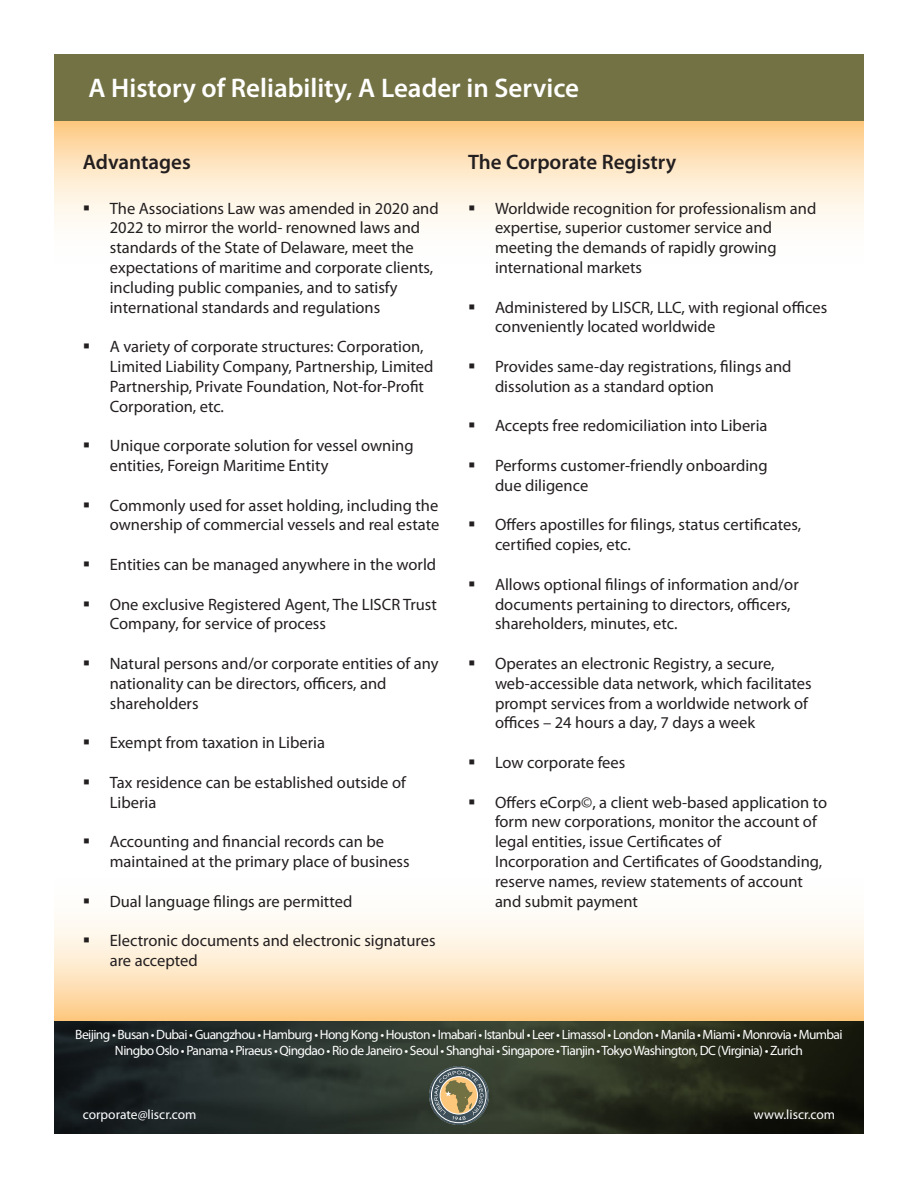
<style>
.page{position:relative;width:918px;height:1188px;background:#fff}
.page>*{position:absolute;margin:0;border:0;box-sizing:border-box;transform-origin:0 0}
.t1{font:600 27px "Myriad Pro";color:#fff}
.t2{font:600 21px "Myriad Pro";color:#231f20}
.t3{font:16.5px/19.8px "Myriad Pro";color:#231f20}
.Paragraph_Style_1{font:13.5px/16.2px "Myriad Pro";letter-spacing:-.045em;color:#fff;text-align:center}
.Paragraph_Style_1-2{font:13.5px "Myriad Pro";color:#fff}
</style>
<div class="page">
<img style="left:55px;top:1020px;width:809px;height:114px">
<svg style="left:54px;top:918px;width:810px;height:102px;background:#fde6c5"></svg>
<svg style="left:54px;top:121px;width:810px;height:103px;background:#fde6c4"></svg>
<div style="left:54px;top:54px;width:810px;height:67px;background:#737244"></div>
<img style="left:430px;top:1066px;width:58px;height:59px">
<svg style="left:430px;top:1067px;width:58px;height:57px"></svg>
<div style="left:431px;top:1068px;width:55px;height:55px;border:1px solid #fff;border-radius:50%"></div>
<svg style="left:434px;top:1071px;width:50px;height:49px;background:#8f8972"></svg>
<svg style="left:84px;top:205px;width:5px;height:5px"></svg>
<svg style="left:84px;top:938px;width:5px;height:5px"></svg>
<svg style="left:469px;top:205px;width:5px;height:5px"></svg>
<p class="t1" style="left:88px;top:73px;width:492px">A History of Reliability, A Leader in Service</p>
<p class="t2" style="left:83px;top:150px;width:110px">Advantages</p>
<p class="t3" style="left:110px;top:198px;width:330px">The Associations Law was amended in 2020 and 2022 to mirror the world- renowned laws and standards of the State of Delaware, meet the expectations of maritime and corporate clients, including public companies, and to satisfy international standards and regulations</p>
<p class="t3" style="left:110px;top:337px;width:325px">A variety of corporate structures: Corporation, Limited Liability Company, Partnership, Limited Partnership, Private Foundation, Not-for-Profit Corporation, etc.</p>
<p class="t3" style="left:110px;top:436px;width:305px">Unique corporate solution for vessel owning entities, Foreign Maritime Entity</p>
<p class="t3" style="left:110px;top:495px;width:331px">Commonly used for asset holding, including the ownership of commercial vessels and real estate</p>
<p class="t3" style="left:110px;top:555px;width:328px">Entities can be managed anywhere in the world</p>
<p class="t3" style="left:110px;top:594px;width:329px">One exclusive Registered Agent, The LISCR Trust<br>Company, for service of process</p>
<p class="t3" style="left:110px;top:654px;width:330px">Natural persons and/or corporate entities of any nationality can be directors, officers, and shareholders</p>
<p class="t3" style="left:110px;top:733px;width:217px">Exempt from taxation in Liberia</p>
<p class="t3" style="left:110px;top:773px;width:298px">Tax residence can be established outside of<br>Liberia</p>
<p class="t3" style="left:110px;top:832px;width:301px">Accounting and financial records can be maintained at the primary place of business</p>
<p class="t3" style="left:110px;top:891px;width:244px">Dual language filings are permitted</p>
<p class="t3" style="left:110px;top:931px;width:327px">Electronic documents and electronic signatures are accepted</p>
<p class="t2" style="left:468px;top:150px;width:210px">The Corporate Registry</p>
<p class="t3" style="left:495px;top:198px;width:323px">Worldwide recognition for professionalism and expertise, superior customer service and meeting the demands of rapidly growing international markets</p>
<p class="t3" style="left:495px;top:297px;width:334px">Administered by LISCR, LLC, with regional offices conveniently located worldwide</p>
<p class="t3" style="left:495px;top:357px;width:298px">Provides same-day registrations, filings and dissolution as a standard option</p>
<p class="t3" style="left:495px;top:416px;width:274px">Accepts free redomiciliation into Liberia</p>
<p class="t3" style="left:495px;top:456px;width:274px">Performs customer-friendly onboarding due diligence</p>
<p class="t3" style="left:495px;top:515px;width:308px">Offers apostilles for filings, status certificates, certified copies, etc.</p>
<p class="t3" style="left:495px;top:575px;width:305px">Allows optional filings of information and/or documents pertaining to directors, officers, shareholders, minutes, etc.</p>
<p class="t3" style="left:495px;top:654px;width:318px">Operates an electronic Registry, a secure, web-accessible data network, which facilitates prompt services from a worldwide network of offices – 24 hours a day, 7 days a week</p>
<p class="t3" style="left:495px;top:753px;width:132px">Low corporate fees</p>
<p class="t3" style="left:495px;top:792px;width:334px">Offers eCorp©, a client web-based application to form new corporations, monitor the account of legal entities, issue Certificates of<br>Incorporation and Certificates of Goodstanding, reserve names, review statements of account and submit payment</p>
<p class="Paragraph_Style_1" style="left:75px;top:1026px;width:769px">Beijing • Busan • Dubai • Guangzhou • Hamburg • Hong Kong • Houston • Imabari • Istanbul • Leer • Limassol • London • Manila • Miami • Monrovia • Mumbai<br>Ningbo Oslo • Panama • Piraeus • Qingdao • Rio de Janeiro • Seoul • Shanghai • Singapore • Tianjin • Tokyo Washington, DC (Virginia) • Zurich</p>
<p class="Paragraph_Style_1-2" style="left:83px;top:1107px;width:115px">corporate@liscr.com</p>
<p class="Paragraph_Style_1-2" style="left:754px;top:1107px;width:83px">www.liscr.com</p>
</div>
